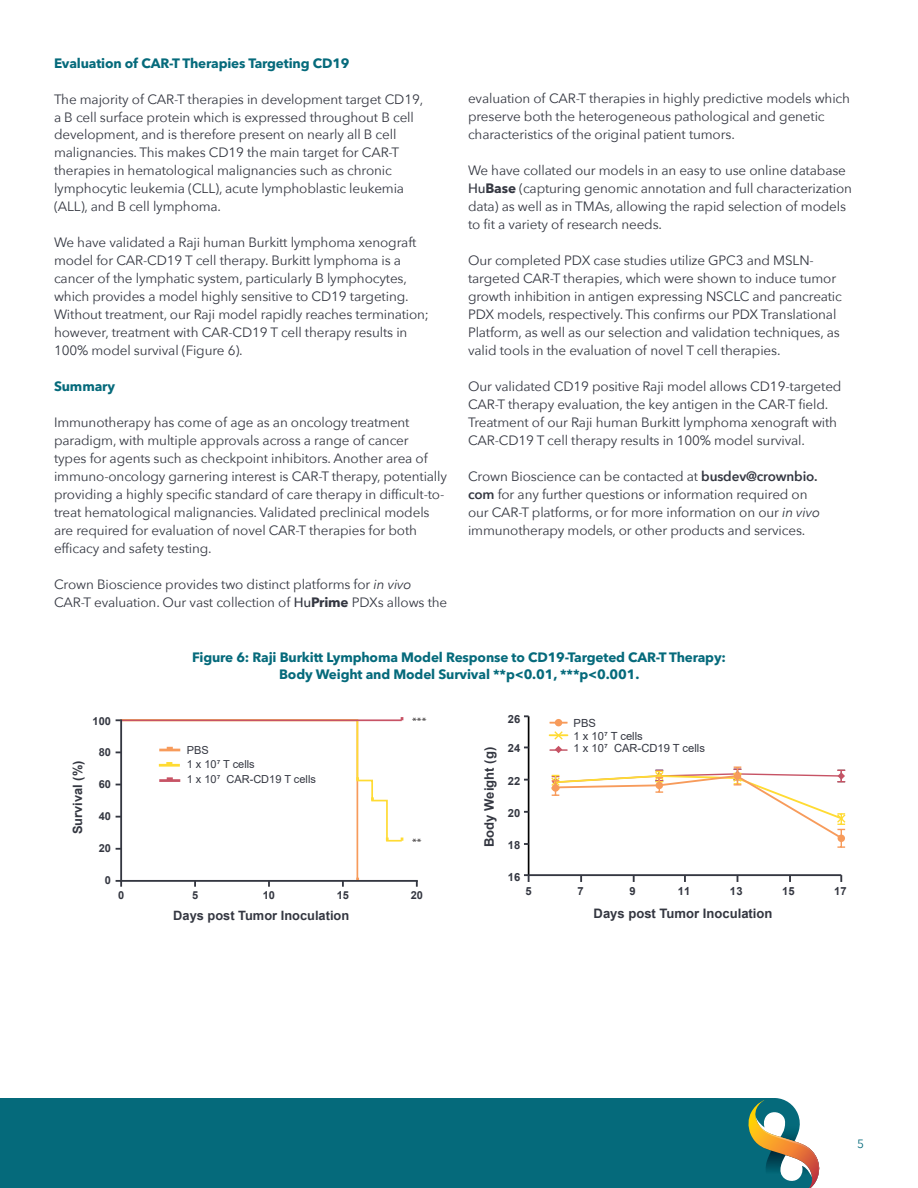
<style>
.page{position:relative;width:918px;height:1188px;background:#fff}
.page>*{position:absolute;margin:0;border:0;box-sizing:border-box;transform-origin:0 0}
.t1{font:13.5px/18px "Avenir Next";letter-spacing:-.01em;color:#343741}
.t2{font:700 13.5px/18px "Avenir Next LT Pro";letter-spacing:-.01em;color:#056a7b;text-align:center}
.t3{font:700 13.05px "Arial";color:#343741}
.t4{font:700 12.9px "Arial";color:#343741}
.t5{font:12px "Avenir Next";color:#056a7b}
.t6{font:11.25px/12.9px "Arial";color:#343741}
.t7{font:700 11.25px "Arial";color:#343741}
.t8{font:10.95px/14.2px "Arial";color:#343741}
.t9{font:700 10.95px "Arial";color:#343741}
.t10{font:9.3px "Myriad Pro";color:#231f20;scale:1.23 1}
.s1{font-style:italic}
.s2{font-weight:500}
.s3{font-family:"Avenir Next LT Pro";font-weight:700}
.s4{font-weight:600}
</style>
<div class="page">
<div style="left:0;top:1098px;width:747px;height:90px;background:#056a7b"></div>
<svg style="left:747px;top:1098px;width:73px;height:90px"></svg>
<svg style="left:116px;top:717px;width:287px;height:170px"></svg>
<hr style="left:120px;top:880px;width:298px;height:2px;background:#343741">
<hr style="left:120px;top:719px;width:2px;height:163px;background:#343741">
<hr style="left:528px;top:716px;width:1px;height:159px;background:#010101">
<hr style="left:529px;top:874px;width:312px;height:2px;background:#343741">
<svg style="left:524px;top:874px;width:6px;height:8px"></svg>
<svg style="left:580px;top:876px;width:2px;height:6px"></svg>
<svg style="left:633px;top:876px;width:2px;height:6px"></svg>
<svg style="left:684px;top:876px;width:2px;height:6px"></svg>
<svg style="left:789px;top:876px;width:2px;height:6px"></svg>
<svg style="left:840px;top:875px;width:2px;height:7px"></svg>
<svg style="left:550px;top:722px;width:17px;height:2px"></svg>
<div style="left:555px;top:719px;width:7px;height:7px;background:#f79b5b;border-radius:50%"></div>
<svg style="left:550px;top:731px;width:17px;height:22px"></svg>
<svg style="left:551px;top:766px;width:295px;height:82px"></svg>
<div style="left:552px;top:784px;width:7px;height:8px;background:#f79b5b;border-radius:50%"></div>
<div style="left:656px;top:782px;width:7px;height:7px;background:#f79b5b;border-radius:50%"></div>
<div style="left:734px;top:772px;width:7px;height:8px;background:#f79b5b;border-radius:50%"></div>
<div style="left:838px;top:835px;width:7px;height:7px;background:#f79b5b;border-radius:50%"></div>
<p class="t2" style="left:54px;top:54px;width:297px">Evaluation of CAR-T Therapies Targeting CD19</p>
<p class="t1" style="left:54px;top:89px;width:371px">The majority of CAR-T therapies in development target CD19, a B cell surface protein which is expressed throughout B cell development, and is therefore present on nearly all B cell malignancies. This makes CD19 the main target for CAR-T therapies in hematological malignancies such as chronic lymphocytic leukemia (CLL), acute lymphoblastic leukemia (ALL), and B cell lymphoma.</p>
<p class="t1" style="left:54px;top:233px;width:377px">We have validated a Raji human Burkitt lymphoma xenograft model for CAR-CD19 T cell therapy. Burkitt lymphoma is a cancer of the lymphatic system, particularly B lymphocytes, which provides a model highly sensitive to CD19 targeting.<br>Without treatment, our Raji model rapidly reaches termination; however, treatment with CAR-CD19 T cell therapy results in 100% model survival (Figure 6).</p>
<p class="t2" style="left:54px;top:378px;width:63px">Summary</p>
<p class="t1" style="left:54px;top:413px;width:395px">Immunotherapy has come of age as an oncology treatment paradigm, with multiple approvals across a range of cancer<br>types for agents such as checkpoint inhibitors. Another area of immuno-oncology garnering interest is CAR-T therapy, potentially providing a highly specific standard of care therapy in difficult-to&shy;treat hematological malignancies. Validated preclinical models are required for evaluation of novel CAR-T therapies for both efficacy and safety testing.</p>
<p class="t1" style="left:54px;top:575px;width:395px">Crown Bioscience provides two distinct platforms for <span class="s1">in vivo<br></span>CAR-T evaluation. Our vast collection of <span class="s2">Hu</span><span class="s3">Prime</span> PDXs allows the</p>
<p class="t1" style="left:468px;top:89px;width:384px">evaluation of CAR-T therapies in highly predictive models which preserve both the heterogeneous pathological and genetic characteristics of the original patient tumors.</p>
<p class="t1" style="left:468px;top:161px;width:386px">We have collated our models in an easy to use online database <span class="s2">Hu</span><span class="s3">Base</span> (capturing genomic annotation and full characterization data) as well as in TMAs, allowing the rapid selection of models to fit a variety of research needs.</p>
<p class="t1" style="left:468px;top:251px;width:375px">Our completed PDX case studies utilize GPC3 and MSLN&shy;targeted CAR-T therapies, which were shown to induce tumor growth inhibition in antigen expressing NSCLC and pancreatic PDX models, respectively. This confirms our PDX Translational Platform, as well as our selection and validation techniques, as valid tools in the evaluation of novel T cell therapies.</p>
<p class="t1" style="left:468px;top:377px;width:375px">Our validated CD19 positive Raji model allows CD19-targeted CAR-T therapy evaluation, the key antigen in the CAR-T field.<br>Treatment of our Raji human Burkitt lymphoma xenograft with CAR-CD19 T cell therapy results in 100% model survival.</p>
<p class="t1" style="left:468px;top:467px;width:354px">Crown Bioscience can be contacted at <span class="s4">busdev@crownbio. com</span> for any further questions or information required on our CAR-T platforms, or for more information on our <span class="s1">in vivo </span>immunotherapy models, or other products and services.</p>
<p class="t2" style="left:192px;top:648px;width:535px">Figure 6: Raji Burkitt Lymphoma Model Response to CD19-Targeted CAR-T Therapy:<br>Body Weight and Model Survival **p&lt;0.01, ***p&lt;0.001.</p>
<p class="t4" style="left:69px;top:834px;width:75px;rotate:-90deg">Survival (%)</p>
<p class="t9" style="left:93px;top:713px;width:20px">100</p>
<p class="t9" style="left:99px;top:745px;width:14px">80</p>
<p class="t9" style="left:99px;top:777px;width:14px">60</p>
<p class="t9" style="left:99px;top:808px;width:14px">40</p>
<p class="t9" style="left:99px;top:840px;width:14px">20</p>
<p class="t9" style="left:105px;top:872px;width:8px">0</p>
<p class="t8" style="left:187px;top:743px;width:131px">PBS<br>1 x 10⁷ T cells<br>1 x 10⁷ CAR-CD19 T cells</p>
<p class="t10" style="left:412px;top:715px;width:13px">***</p>
<p class="t10" style="left:412px;top:836px;width:9px">**</p>
<p class="t9" style="left:118px;top:887px;width:8px">0</p>
<p class="t9" style="left:192px;top:887px;width:8px">5</p>
<p class="t9" style="left:263px;top:887px;width:14px">10</p>
<p class="t9" style="left:337px;top:887px;width:14px">15</p>
<p class="t9" style="left:411px;top:887px;width:14px">20</p>
<p class="t4" style="left:173px;top:906px;width:178px">Days post Tumor Inoculation</p>
<p class="t3" style="left:480px;top:847px;width:101px;rotate:-90deg">Body Weight (g)</p>
<p class="t7" style="left:508px;top:711px;width:14px">26</p>
<p class="t7" style="left:508px;top:741px;width:14px">24</p>
<p class="t7" style="left:508px;top:773px;width:14px">22</p>
<p class="t7" style="left:508px;top:805px;width:14px">20</p>
<p class="t7" style="left:508px;top:838px;width:14px">18</p>
<p class="t7" style="left:508px;top:869px;width:14px">16</p>
<p class="t7" style="left:525px;top:883px;width:8px">5</p>
<p class="t6" style="left:574px;top:716px;width:133px">PBS<br>1 x 10⁷ T cells<br>1 x 10⁷ CAR-CD19 T cells</p>
<p class="t7" style="left:578px;top:883px;width:8px">7</p>
<p class="t7" style="left:630px;top:883px;width:8px">9</p>
<p class="t7" style="left:678px;top:883px;width:14px">11</p>
<p class="t7" style="left:730px;top:883px;width:14px">13</p>
<p class="t7" style="left:782px;top:883px;width:14px">15</p>
<p class="t7" style="left:834px;top:883px;width:14px">17</p>
<p class="t3" style="left:594px;top:904px;width:180px">Days post Tumor Inoculation</p>
<p class="t5" style="left:857px;top:1133px;width:8px">5</p>
</div>
